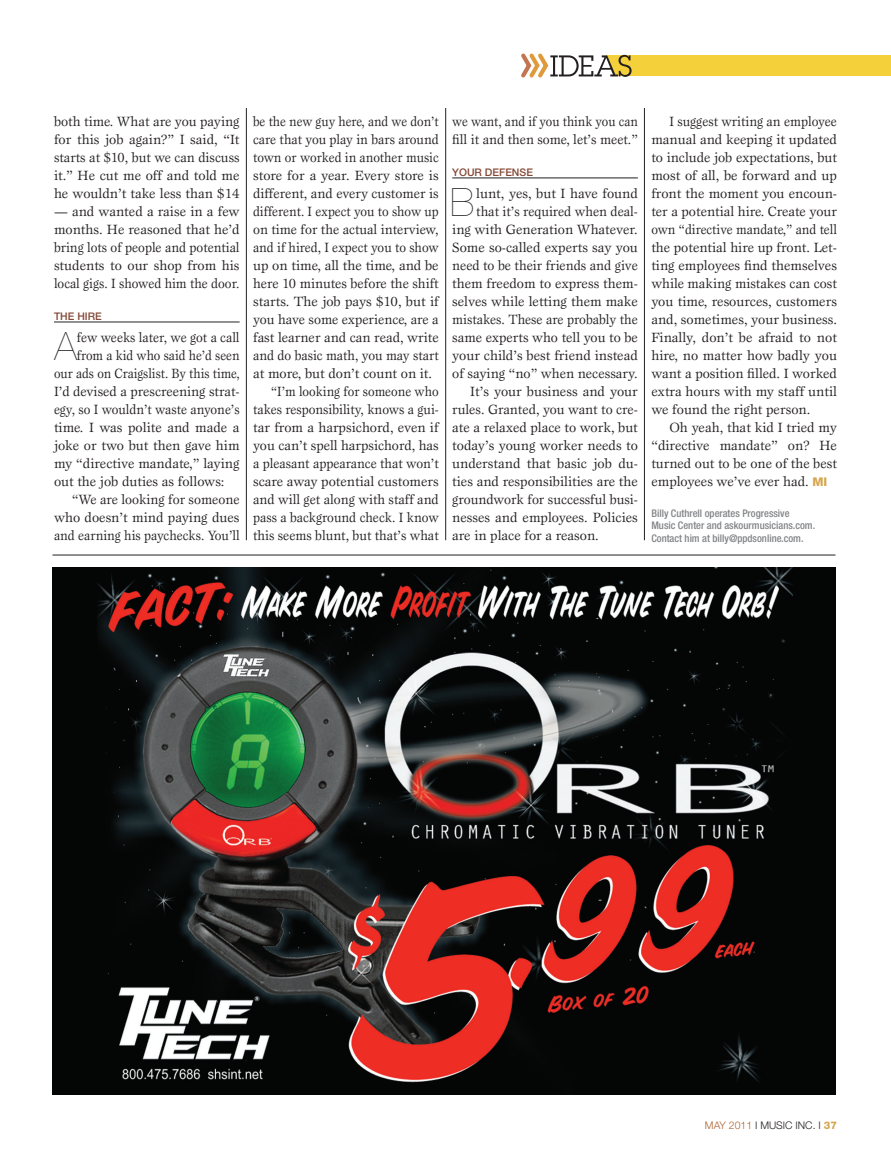
<style>
.page{position:relative;width:891px;height:1175px;background:#fff}
.page>*{position:absolute;margin:0;border:0;box-sizing:border-box;transform-origin:0 0}
.t1{font:200 39.15px "Helvetica Neue";color:#231f20}
.t2{font:13.8px/18px "Esprit";color:#231f20;text-align:justify}
.t3{font:13.8px/18px "Esprit";color:#231f20;text-align:justify;scale:.94 1}
.t4{font:13.8px "Esprit";color:#231f20;scale:.96 1}
.t5{font:13.8px "Esprit";color:#231f20;scale:.93 1}
.t6{font:13.8px "Esprit";color:#231f20;scale:.91 1}
.t7{font:13.8px "Esprit";color:#231f20;scale:.92 1}
.t8{font:13.8px "Esprit";color:#231f20;scale:.95 1}
.t9{font:13.8px/18px "Esprit";color:#231f20;scale:.9 1}
.t10{font:500 condensed 10.5px/12.6px "Helvetica Neue";color:#808285}
.t11{font:300 10.5px "Helvetica Neue";color:#231f20}
.t12{font:500 10.5px "Helvetica Neue";color:#844937}
.s1{font-family:"Helvetica Neue";font-weight:800;font-size:12px;color:#d6a64e}
.s2{color:#ac6533}
.s3{font-weight:800;color:#d6a64e}
</style>
<div class="page">
<div style="left:607px;top:55px;width:284px;height:21px;background:#f4d03b"></div>
<svg style="left:521px;top:53px;width:111px;height:25px"></svg>
<hr style="left:54px;top:322px;width:186px;height:1px;background:#231f20">
<hr style="left:452px;top:178px;width:186px;height:1px;background:#231f20">
<hr style="left:246px;top:108px;width:1px;height:432px;background:#231f20">
<hr style="left:445px;top:108px;width:1px;height:432px;background:#231f20">
<hr style="left:644px;top:108px;width:1px;height:432px;background:#231f20">
<img style="left:52px;top:567px;width:784px;height:527px">
<hr style="left:52px;top:555px;width:784px;height:1px;background:#231f20">
<p class="t2" style="left:54px;top:112px;width:187px">both time. What are you paying for this job again?” I said, “It starts at $10, but we can discuss it.” He cut me off and told me he wouldn’t take less than $14</p>
<p class="t2" style="left:54px;top:202px;width:187px">— and wanted a raise in a few months. He reasoned that he’d bring lots of people and potential students to our shop from his local gigs. I showed him the door.</p>
<p class="t12" style="left:54px;top:310px;width:49px">THE HIRE</p>
<h1 class="t1" style="left:54px;top:324px;width:24px">A</h1>
<p class="t3" style="left:77px;top:328px;width:175px">few weeks later, we got a call</p>
<p class="t6" style="left:77px;top:347px;width:180px">from a kid who said he’d seen</p>
<p class="t6" style="left:54px;top:365px;width:205px">our ads on Craigslist. By this time,</p>
<p class="t2" style="left:54px;top:382px;width:187px">I’d devised a prescreening strat-</p>
<p class="t5" style="left:54px;top:401px;width:201px">egy, so I wouldn’t waste anyone’s</p>
<p class="t2" style="left:54px;top:418px;width:187px">time. I was polite and made a</p>
<p class="t2" style="left:54px;top:436px;width:187px">joke or two but then gave him</p>
<p class="t2" style="left:54px;top:454px;width:187px">my “directive mandate,” laying</p>
<p class="t2" style="left:54px;top:472px;width:172px">out the job duties as follows:</p>
<p class="t2" style="left:72px;top:490px;width:169px">“We are looking for someone</p>
<p class="t2" style="left:54px;top:508px;width:187px">who doesn’t mind paying dues</p>
<p class="t5" style="left:54px;top:527px;width:201px">and earning his paychecks. You’ll</p>
<p class="t6" style="left:253px;top:113px;width:205px">be the new guy here, and we don’t</p>
<p class="t3" style="left:253px;top:130px;width:199px">care that you play in bars around</p>
<p class="t7" style="left:253px;top:149px;width:203px">town or worked in another music</p>
<p class="t2" style="left:253px;top:166px;width:187px">store for a year. Every store is</p>
<p class="t2" style="left:253px;top:184px;width:187px">different, and every customer is</p>
<p class="t7" style="left:253px;top:203px;width:203px">different. I expect you to show up</p>
<p class="t4" style="left:253px;top:221px;width:195px">on time for the actual interview,</p>
<p class="t5" style="left:253px;top:239px;width:201px">and if hired, I expect you to show</p>
<p class="t2" style="left:253px;top:256px;width:187px">up on time, all the time, and be</p>
<p class="t2" style="left:253px;top:274px;width:187px">here 10 minutes before the shift</p>
<p class="t2" style="left:253px;top:292px;width:187px">starts. The job pays $10, but if</p>
<p class="t2" style="left:253px;top:310px;width:187px">you have some experience, are a</p>
<p class="t2" style="left:253px;top:328px;width:187px">fast learner and can read, write</p>
<p class="t3" style="left:253px;top:346px;width:199px">and do basic math, you may start</p>
<p class="t2" style="left:253px;top:364px;width:181px">at more, but don’t count on it.</p>
<p class="t7" style="left:271px;top:383px;width:184px">“I’m looking for someone who</p>
<p class="t3" style="left:253px;top:400px;width:199px">takes responsibility, knows a gui-</p>
<p class="t2" style="left:253px;top:418px;width:187px">tar from a harpsichord, even if</p>
<p class="t2" style="left:253px;top:436px;width:187px">you can’t spell harpsichord, has</p>
<p class="t3" style="left:253px;top:454px;width:199px">a pleasant appearance that won’t</p>
<p class="t2" style="left:253px;top:472px;width:187px">scare away potential customers</p>
<p class="t4" style="left:253px;top:491px;width:195px">and will get along with staff and</p>
<p class="t3" style="left:253px;top:508px;width:199px">pass a background check. I know</p>
<p class="t8" style="left:253px;top:527px;width:197px">this seems blunt, but that’s what</p>
<p class="t9" style="left:452px;top:112px;width:208px">we want, and if you think you can fill it and then some, let’s meet.”</p>
<p class="t12" style="left:452px;top:166px;width:82px">YOUR DEFENSE</p>
<h1 class="t1" style="left:450px;top:180px;width:25px">B</h1>
<p class="t2" style="left:476px;top:184px;width:163px">lunt, yes, but I have found</p>
<p class="t4" style="left:476px;top:203px;width:170px">that it’s required when deal-</p>
<p class="t2" style="left:452px;top:220px;width:187px">ing with Generation Whatever.</p>
<p class="t2" style="left:452px;top:238px;width:187px">Some so-called experts say you</p>
<p class="t4" style="left:452px;top:257px;width:195px">need to be their friends and give</p>
<p class="t2" style="left:452px;top:274px;width:187px">them freedom to express them-</p>
<p class="t2" style="left:452px;top:292px;width:187px">selves while letting them make</p>
<p class="t8" style="left:452px;top:311px;width:197px">mistakes. These are probably the</p>
<p class="t2" style="left:452px;top:328px;width:187px">same experts who tell you to be</p>
<p class="t2" style="left:452px;top:346px;width:187px">your child’s best friend instead</p>
<p class="t2" style="left:452px;top:364px;width:187px">of saying “no” when necessary.</p>
<p class="t2" style="left:470px;top:382px;width:169px">It’s your business and your</p>
<p class="t2" style="left:452px;top:400px;width:187px">rules. Granted, you want to cre-</p>
<p class="t2" style="left:452px;top:418px;width:187px">ate a relaxed place to work, but</p>
<p class="t2" style="left:452px;top:436px;width:187px">today’s young worker needs to</p>
<p class="t2" style="left:452px;top:454px;width:187px">understand that basic job du-</p>
<p class="t2" style="left:452px;top:472px;width:187px">ties and responsibilities are the</p>
<p class="t2" style="left:452px;top:490px;width:187px">groundwork for successful busi-</p>
<p class="t2" style="left:452px;top:508px;width:187px">nesses and employees. Policies</p>
<p class="t2" style="left:452px;top:526px;width:148px">are in place for a reason.</p>
<p class="t3" style="left:651px;top:112px;width:199px;text-indent:18px">I suggest writing an employee manual and keeping it updated to include job expectations, but most of all, be forward and up front the moment you encoun&shy;ter a potential hire. Create your own “directive mandate,” and tell the potential hire up front. Let&shy;ting employees find themselves while making mistakes can cost you time, resources, customers and, sometimes, your business.<br>Finally, don’t be afraid to not hire, no matter how badly you want a position filled. I worked extra hours with my staff until we found the right person.</p>
<p class="t2" style="left:651px;top:418px;width:187px;text-indent:18px">Oh yeah, that kid I tried my “directive mandate” on? He turned out to be one of the best employees we’ve ever had. <span class="s1">MI</span></p>
<p class="t10" style="left:651px;top:506px;width:165px">Billy Cuthrell operates Progressive<br>Music Center and askourmusicians.com.<br>Contact him at billy@ppdsonline.com.</p>
<p class="t11" style="left:705px;top:1119px;width:134px"><span class="s2">MAY 2011</span> I MUSIC INC. I <span class="s3">37</span></p>
</div>
